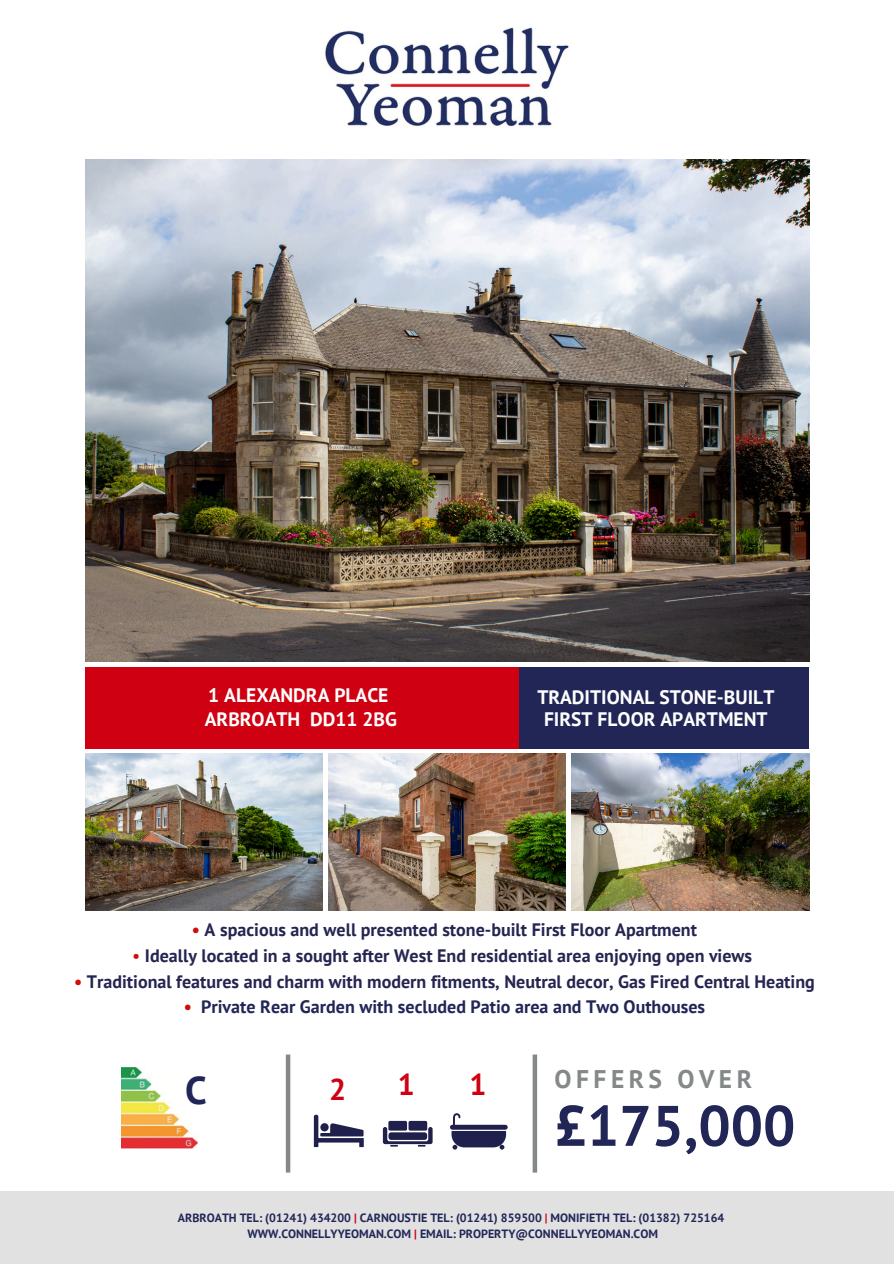
<style>
.page{position:relative;width:894px;height:1264px;background:#fff}
.page>*{position:absolute;margin:0;border:0;box-sizing:border-box;transform-origin:0 0}
.t1{font:700 57px "PT Sans";color:#212657}
.t2{font:700 38.7px "PT Sans";color:#212657}
.t3{font:700 30px "PT Sans";color:#ce0012}
.t4{font:700 25.5px "PT Sans";letter-spacing:.175em;color:#858889}
.t5{font:700 19.5px/24.8px "PT Sans";color:#fff}
.t6{font:700 18px "PT Sans";color:#262551}
.t7{font:700 18px "PT Sans";color:#212657}
.t8{font:700 12px/16px "PT Sans";color:#212657;text-align:center}
.s1{color:#d10d09}
.s2{font-weight:400;color:#d10d09}
.s3{color:#ce0012}
</style>
<div class="page">
<div style="left:0;top:1191px;width:893px;height:72px;background:#e1e1e1"></div>
<div style="left:85px;top:668px;width:434px;height:80px;background:#ce0012"></div>
<div style="left:519px;top:668px;width:289px;height:80px;background:#212657"></div>
<img style="left:121px;top:1067px;width:77px;height:81px">
<svg style="left:286px;top:1054px;width:251px;height:118px"></svg>
<img style="left:85px;top:159px;width:723px;height:502px">
<img style="left:85px;top:753px;width:237px;height:157px">
<img style="left:328px;top:753px;width:237px;height:157px">
<img style="left:571px;top:753px;width:237px;height:157px">
<img style="left:325px;top:27px;width:244px;height:100px">
<p class="t5" style="left:205px;top:682px;width:194px">1 ALEXANDRA PLACE<br>ARBROATH DD11 2BG</p>
<p class="t5" style="left:537px;top:685px;width:238px;line-height:22.5px;text-align:center">TRADITIONAL STONE-BUILT<br>FIRST FLOOR APARTMENT</p>
<p class="t6" style="left:192px;top:917px;width:506px"><span class="s1">•</span> A spacious and well presented stone-built First Floor Apartment</p>
<p class="t6" style="left:132px;top:943px;width:621px"><span class="s2">•</span> Ideally located in a sought after West End residential area enjoying open views</p>
<p class="t6" style="left:74px;top:969px;width:742px"><span class="s1">•</span> Traditional features and charm with modern fitments, Neutral decor, Gas Fired Central Heating</p>
<p class="t7" style="left:184px;top:995px;width:522px"><span class="s1">•</span> Private Rear Garden with secluded Patio area and Two Outhouses</p>
<h1 class="t2" style="left:185px;top:1064px;width:23px">C</h1>
<h3 class="t3" style="left:329px;top:1069px;width:19px">2</h3>
<p class="t3" style="left:398px;top:1064px;width:19px">1</p>
<p class="t3" style="left:469px;top:1064px;width:19px">1</p>
<p class="t4" style="left:554px;top:1062px;width:199px">OFFERS OVER</p>
<p class="t1" style="left:554px;top:1087px;width:242px">£175,000</p>
<p class="t8" style="left:178px;top:1209px;width:548px">ARBROATH TEL: (01241) 434200 <span class="s3">|</span> CARNOUSTIE TEL: (01241) 859500 <span class="s1">|</span> MONIFIETH TEL: (01382) 725164<br>WWW.CONNELLYYEOMAN.COM <span class="s3">|</span> EMAIL: PROPERTY@CONNELLYYEOMAN.COM</p>
</div>
